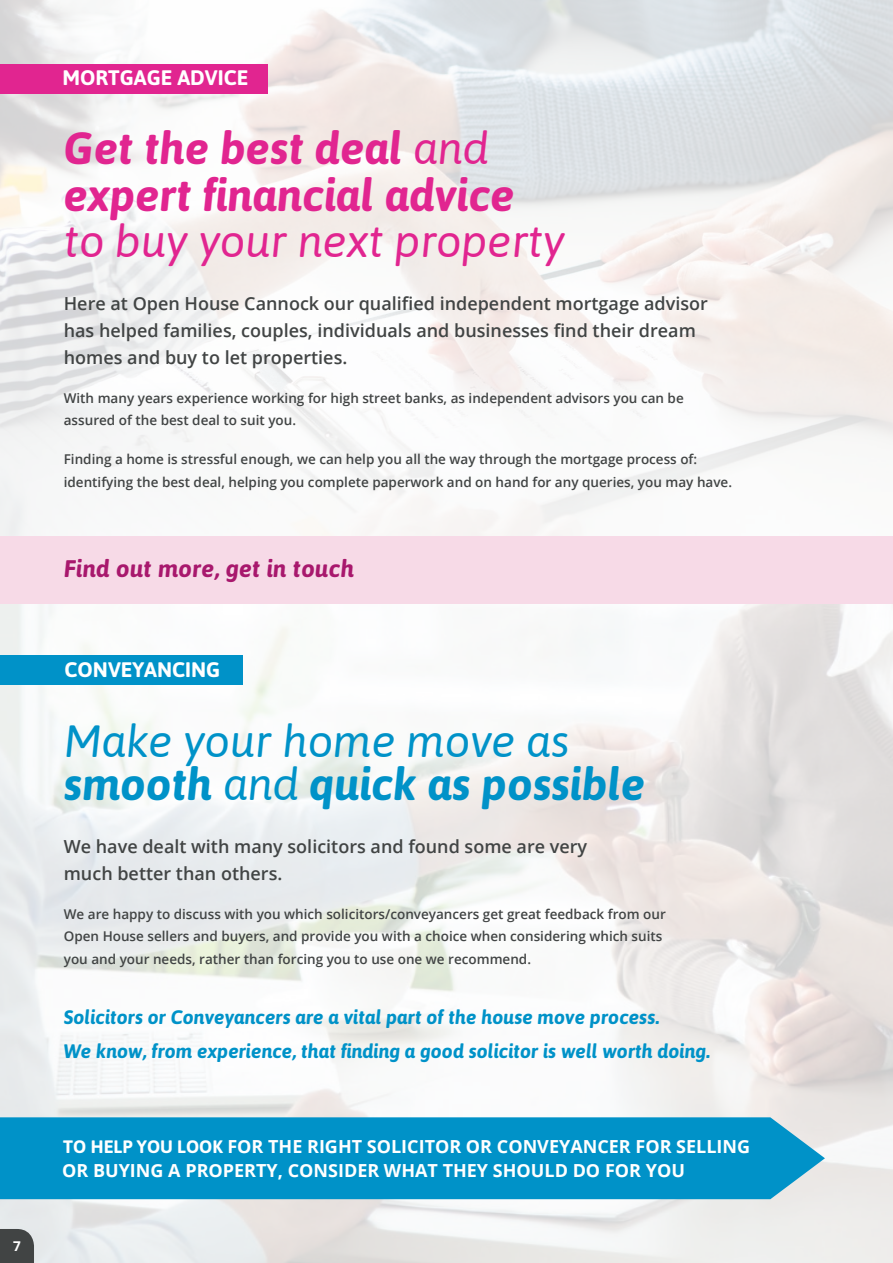
<style>
.page{position:relative;width:893px;height:1263px;background:#fff}
.page>*{position:absolute;margin:0;border:0;box-sizing:border-box;transform-origin:0 0}
.t1{font:italic 45px/43.5px "Asap";color:#0092c8}
.t2{font:italic 700 45px/46.5px "Asap";color:#e12590}
.t3{font:italic 45px "Asap";color:#e12590}
.t4{font:italic 700 24px "Asap";letter-spacing:.01em;color:#a8186d}
.t5{font:700 21px "Asap";color:#fff}
.t6{font:italic 700 19.5px/34.5px "Asap";color:#0092c8}
.t7{font:600 18px/27px "Open Sans";color:#414444}
.t8{font:700 18px/24px "Open Sans";color:#fff}
.t9{font:600 13.5px/22.5px "Open Sans";color:#414444}
.t10{font:700 13.5px "Open Sans";color:#fff}
.s1{font-weight:400}
.s2{font-weight:700}
.s3{font-family:"Asap"}
</style>
<div class="page">
<img style="left:0;top:0;width:893px;height:1263px">
<div style="left:0;top:64px;width:268px;height:30px;background:#e12590"></div>
<div style="left:0;top:655px;width:242px;height:30px;background:#0092c8"></div>
<div style="left:0;top:1117px;width:825px;height:82px;background:#0092c8"></div>
<div style="left:0;top:536px;width:893px;height:68px;background:#f7dae7"></div>
<svg style="left:0;top:1229px;width:34px;height:34px"></svg>
<p class="t10" style="left:13px;top:1237px;width:9px">7</p>
<h3 class="t5" style="left:62px;top:66px;width:187px">MORTGAGE ADVICE</h3>
<h1 class="t2" style="left:64px;top:125px;width:452px">Get the best deal <span class="s1">and </span>expert financial advice</h1>
<h1 class="t3" style="left:64px;top:210px;width:502px">to buy your next property</h1>
<h3 class="t7" style="left:64px;top:289px;width:646px">Here at Open House Cannock our qualified independent mortgage advisor has helped families, couples, individuals and businesses find their dream homes and buy to let properties.</h3>
<p class="t9" style="left:64px;top:386px;width:621px">With many years experience working for high street banks, as independent advisors you can be assured of the best deal to suit you.</p>
<p class="t9" style="left:64px;top:448px;width:670px">Finding a home is stressful enough, we can help you all the way through the mortgage process of: identifying the best deal, helping you complete paperwork and on hand for any queries, you may have.</p>
<h2 class="t4" style="left:64px;top:554px;width:292px">Find out more, get in touch</h2>
<h3 class="t5" style="left:65px;top:657px;width:157px">CONVEYANCING</h3>
<h1 class="t1" style="left:64px;top:717px;width:583px">Make your home move as <span class="s2">smooth</span> and <span class="s2">quick as possible</span></h1>
<h3 class="t7" style="left:64px;top:832px;width:525px">We have dealt with many solicitors and found some are very much better than others.</h3>
<p class="t9" style="left:64px;top:902px;width:603px">We are happy to discuss with you which solicitors/conveyancers get great feedback from our<br>Open House sellers and buyers, and provide you with a choice when considering which suits you and your needs, rather than forcing you to use one we recommend.</p>
<h3 class="t6" style="left:64px;top:999px;width:648px">Solicitors or Conveyancers are a vital part of the house move process.<br>We know, from experience, that finding a good solicitor is well worth doing.</h3>
<h3 class="t8" style="left:62px;top:1134px;width:690px"><span class="s3">TO HELP YOU LOOK</span> FOR THE RIGHT SOLICITOR OR CONVEYANCER FOR SELLING<br>OR BUYING A PROPERTY, CONSIDER WHAT THEY SHOULD DO FOR YOU</h3>
</div>
